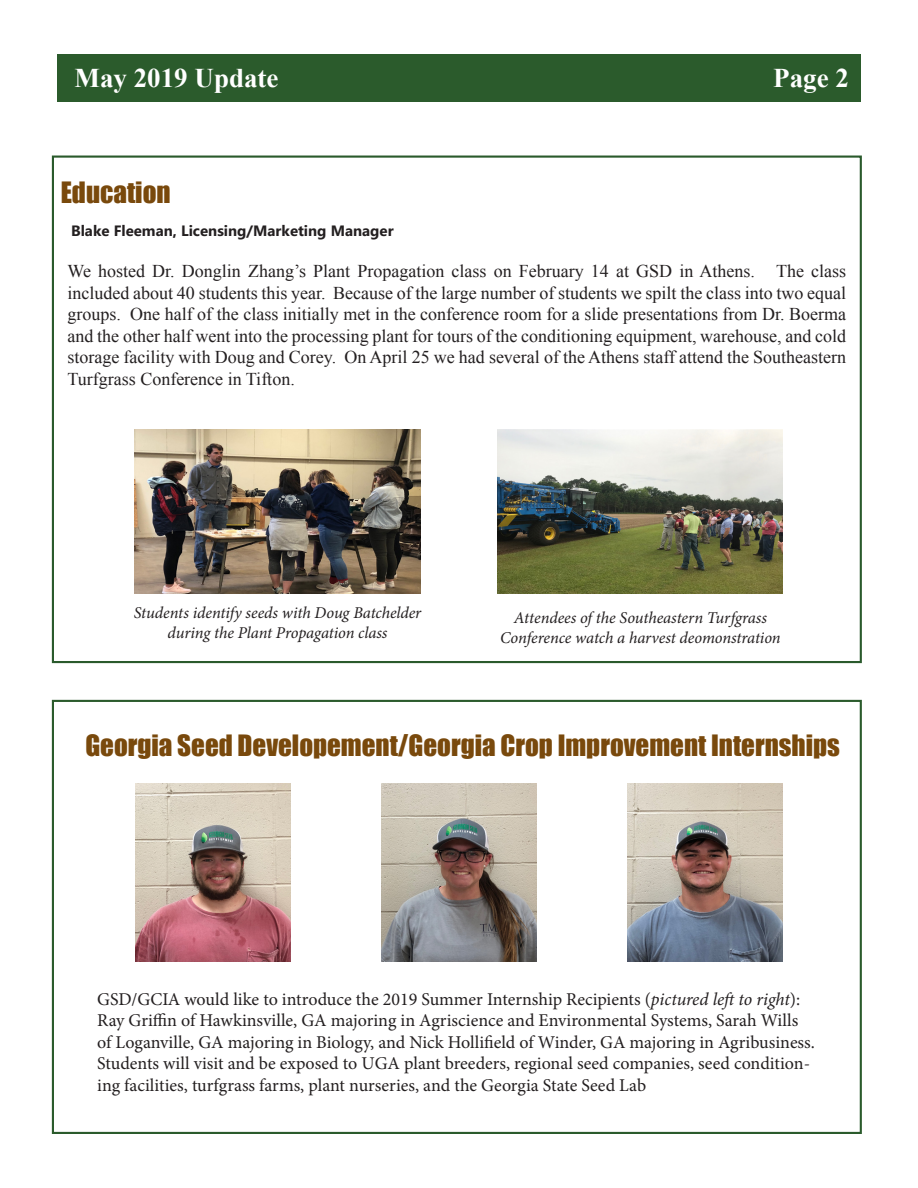
<style>
.page{position:relative;width:918px;height:1188px;background:#fff}
.page>*{position:absolute;margin:0;border:0;box-sizing:border-box;transform-origin:0 0}
.t1{font:27px "Impact";color:#79490c}
.t2{font:700 27px "Times New Roman";color:#fff}
.t3{font:18px/21.6px "Times New Roman";color:#231f20;text-align:justify}
.t4{font:18px/21.6px "Minion Pro";color:#231f20}
.t5{font:italic 16.5px/19.8px "Minion Pro";letter-spacing:-.01em;color:#231f20;text-align:center}
.t6{font:700 15px "Microsoft Phags Pa";color:#231f20}
.s1{font-style:italic}
</style>
<div class="page">
<div style="left:57px;top:54px;width:804px;height:48px;background:#2b5b2c"></div>
<div style="left:52px;top:700px;width:810px;height:434px;border:2px solid #2b5b2c"></div>
<img style="left:135px;top:783px;width:156px;height:178px">
<img style="left:381px;top:783px;width:156px;height:178px">
<img style="left:627px;top:783px;width:156px;height:178px">
<img style="left:135px;top:430px;width:285px;height:164px">
<img style="left:498px;top:430px;width:285px;height:164px">
<p class="t2" style="left:75px;top:59px;width:205px">May 2019 Update</p>
<p class="t2" style="left:773px;top:59px;width:77px">Page 2</p>
<p class="t1" style="left:61px;top:172px;width:111px">Education</p>
<p class="t6" style="left:71px;top:220px;width:324px">Blake Fleeman, Licensing/Marketing Manager</p>
<p class="t3" style="left:68px;top:260px;width:780px">We hosted Dr. Donglin Zhang’s Plant Propagation class on February 14 at GSD in Athens. The class included about 40 students this year. Because of the large number of students we spilt the class into two equal groups. One half of the class initially met in the conference room for a slide presentations from Dr. Boerma and the other half went into the processing plant for tours of the conditioning equipment, warehouse, and cold storage facility with Doug and Corey. On April 25 we had several of the Athens staff attend the Southeastern Turfgrass Conference in Tifton.</p>
<p class="t5" style="left:134px;top:603px;width:289px">Students identify seeds with Doug Batchelder during the Plant Propagation class</p>
<p class="t5" style="left:500px;top:608px;width:282px">Attendees of the Southeastern Turfgrass<br>Conference watch a harvest deomonstration</p>
<p class="t1" style="left:85px;top:724px;width:756px">Georgia Seed Developement/Georgia Crop Improvement Internships</p>
<p class="t4" style="left:97px;top:988px;width:719px">GSD/GCIA would like to introduce the 2019 Summer Internship Recipients (<span class="s1">pictured left to right</span>):<br>Ray Griffin of Hawkinsville, GA majoring in Agriscience and Environmental Systems, Sarah Wills of Loganville, GA majoring in Biology, and Nick Hollifield of Winder, GA majoring in Agribusiness.<br>Students will visit and be exposed to UGA plant breeders, regional seed companies, seed condition&shy;ing facilities, turfgrass farms, plant nurseries, and the Georgia State Seed Lab</p>
</div>
